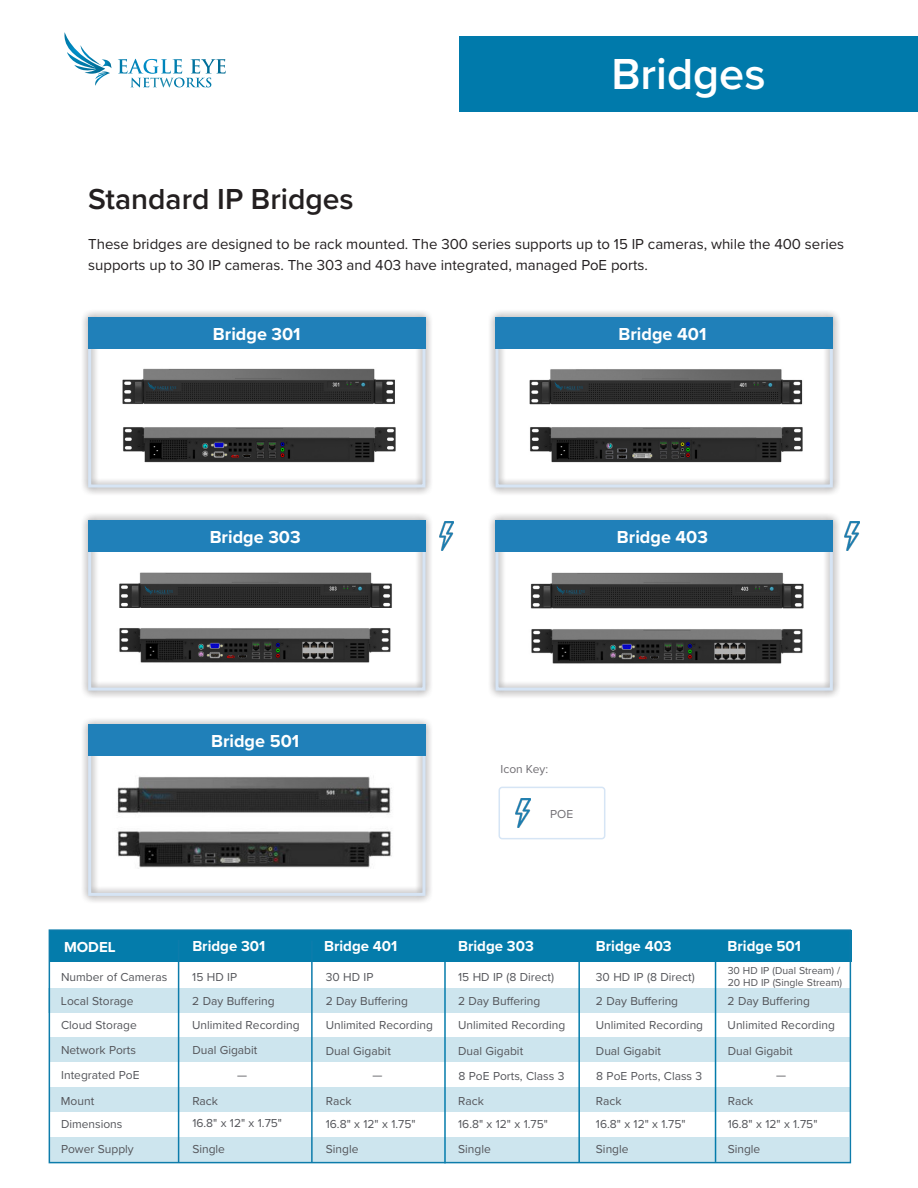
<style>
.page{position:relative;width:918px;height:1188px;background:#fff}
.page>*{position:absolute;margin:0;border:0;box-sizing:border-box;transform-origin:0 0}
.t1{font:600 45px "Proxima Nova";color:#fff}
.t2{font:600 30px "Proxima Nova";color:#231f20}
.t3{font:700 18px "Proxima Nova";color:#fff}
.t4{font:15px/21px "Proxima Nova";color:#231f20}
.t5{font:700 15px "Proxima Nova";color:#fff}
.t6{font:12px "Proxima Nova";color:#54555a}
.t7{font:12px "Proxima Nova";color:#706e73}
.t8{font:10.5px/12px "Proxima Nova";color:#54555a}
</style>
<div class="page">
<div style="left:80px;top:309px;width:354px;height:187px;background:#231f20;opacity:.75"></div>
<div style="left:88px;top:317px;width:337px;height:171px;border:3px solid #d6e4f4"></div>
<div style="left:88px;top:317px;width:337px;height:32px;background:#2080b9"></div>
<div style="left:487px;top:309px;width:354px;height:187px;background:#231f20;opacity:.75"></div>
<div style="left:496px;top:317px;width:337px;height:171px;border:3px solid #d6e4f4"></div>
<div style="left:496px;top:317px;width:337px;height:32px;background:#2080b9"></div>
<div style="left:80px;top:512px;width:354px;height:187px;background:#231f20;opacity:.75"></div>
<div style="left:88px;top:520px;width:337px;height:171px;border:3px solid #d6e4f4"></div>
<div style="left:88px;top:520px;width:337px;height:32px;background:#2080b9"></div>
<div style="left:487px;top:512px;width:354px;height:187px;background:#231f20;opacity:.75"></div>
<div style="left:496px;top:520px;width:337px;height:171px;border:3px solid #d6e4f4"></div>
<div style="left:496px;top:520px;width:337px;height:32px;background:#2080b9"></div>
<img style="left:113px;top:352px;width:293px;height:67px">
<img style="left:109px;top:407px;width:293px;height:67px">
<img style="left:520px;top:352px;width:293px;height:67px">
<img style="left:516px;top:407px;width:293px;height:67px">
<img style="left:109px;top:556px;width:293px;height:52px">
<img style="left:100px;top:608px;width:302px;height:61px">
<img style="left:521px;top:556px;width:293px;height:53px">
<img style="left:512px;top:609px;width:302px;height:61px">
<div style="left:499px;top:787px;width:106px;height:52px;border:2px solid #d6e5f5;border-radius:3px"></div>
<img style="left:515px;top:799px;width:15px;height:29px">
<img style="left:439px;top:522px;width:15px;height:29px">
<img style="left:845px;top:522px;width:15px;height:29px">
<div style="left:80px;top:717px;width:354px;height:187px;background:#231f20;opacity:.75"></div>
<div style="left:88px;top:726px;width:337px;height:170px;border:3px solid #d6e4f4"></div>
<div style="left:88px;top:724px;width:337px;height:32px;background:#2080b9"></div>
<img style="left:109px;top:760px;width:293px;height:64px">
<div style="left:49px;top:1138px;width:800px;height:24px;background:#cde5ee"></div>
<div style="left:49px;top:1038px;width:801px;height:24px;background:#cde5ee"></div>
<div style="left:50px;top:1087px;width:800px;height:25px;background:#cde5ee"></div>
<div style="left:49px;top:930px;width:802px;height:31px;background:#047cab"></div>
<div style="left:49px;top:988px;width:801px;height:25px;background:#cde5ee"></div>
<hr style="left:178px;top:940px;width:1px;height:223px;background:#0d7cab">
<hr style="left:444px;top:940px;width:2px;height:223px;background:#047cab">
<hr style="left:578px;top:940px;width:2px;height:223px;background:#047cab">
<hr style="left:311px;top:941px;width:2px;height:222px;background:#0d7cab">
<hr style="left:715px;top:939px;width:1px;height:223px;background:#047cab">
<div style="left:49px;top:929px;width:802px;height:234px;border:2px solid #0d7cab"></div>
<img style="left:109px;top:824px;width:293px;height:45px">
<div style="left:459px;top:36px;width:459px;height:75px;background:#007aab"></div>
<img style="left:118px;top:59px;width:41px;height:15px">
<img style="left:161px;top:59px;width:10px;height:15px">
<img style="left:173px;top:59px;width:9px;height:15px">
<img style="left:191px;top:59px;width:35px;height:15px">
<svg style="left:131px;top:78px;width:80px;height:9px"></svg>
<svg style="left:105px;top:59px;width:7px;height:9px"></svg>
<img style="left:64px;top:32px;width:41px;height:42px">
<img style="left:95px;top:72px;width:15px;height:14px">
<p class="t2" style="left:88px;top:177px;width:267px">Standard IP Bridges</p>
<p class="t1" style="left:611px;top:40px;width:156px">Bridges</p>
<p class="t4" style="left:88px;top:233px;width:757px">These bridges are designed to be rack mounted. The 300 series supports up to 15 IP cameras, while the 400 series supports up to 30 IP cameras. The 303 and 403 have integrated, managed PoE ports.</p>
<p class="t3" style="left:213px;top:320px;width:89px">Bridge 301</p>
<p class="t3" style="left:619px;top:320px;width:89px">Bridge 401</p>
<p class="t3" style="left:210px;top:523px;width:92px">Bridge 303</p>
<p class="t3" style="left:617px;top:523px;width:93px">Bridge 403</p>
<p class="t3" style="left:211px;top:727px;width:90px">Bridge 501</p>
<p class="t7" style="left:501px;top:760px;width:49px">Icon Key:</p>
<p class="t7" style="left:550px;top:805px;width:25px">POE</p>
<p class="t5" style="left:64px;top:936px;width:53px">MODEL</p>
<p class="t5" style="left:324px;top:934px;width:75px">Bridge 401</p>
<p class="t5" style="left:458px;top:934px;width:77px">Bridge 303</p>
<p class="t5" style="left:596px;top:934px;width:77px">Bridge 403</p>
<p class="t5" style="left:192px;top:934px;width:75px">Bridge 301</p>
<p class="t5" style="left:728px;top:934px;width:75px">Bridge 501</p>
<p class="t6" style="left:61px;top:968px;width:108px">Number of Cameras</p>
<p class="t6" style="left:192px;top:968px;width:46px">15 HD IP</p>
<p class="t6" style="left:326px;top:968px;width:49px">30 HD IP</p>
<p class="t6" style="left:458px;top:968px;width:97px">15 HD IP (8 Direct)</p>
<p class="t6" style="left:596px;top:968px;width:100px">30 HD IP (8 Direct)</p>
<p class="t8" style="left:728px;top:964px;width:116px">30 HD IP (Dual Stream) /<br>20 HD IP (Single Stream)</p>
<p class="t6" style="left:61px;top:992px;width:74px">Local Storage</p>
<p class="t6" style="left:192px;top:992px;width:84px">2 Day Buffering</p>
<p class="t6" style="left:61px;top:1016px;width:77px">Cloud Storage</p>
<p class="t6" style="left:192px;top:1016px;width:109px">Unlimited Recording</p>
<p class="t6" style="left:326px;top:992px;width:84px">2 Day Buffering</p>
<p class="t6" style="left:326px;top:1016px;width:109px">Unlimited Recording</p>
<p class="t6" style="left:458px;top:992px;width:84px">2 Day Buffering</p>
<p class="t6" style="left:458px;top:1016px;width:109px">Unlimited Recording</p>
<p class="t6" style="left:596px;top:992px;width:84px">2 Day Buffering</p>
<p class="t6" style="left:596px;top:1016px;width:109px">Unlimited Recording</p>
<p class="t6" style="left:728px;top:992px;width:84px">2 Day Buffering</p>
<p class="t6" style="left:728px;top:1016px;width:109px">Unlimited Recording</p>
<p class="t6" style="left:61px;top:1041px;width:76px">Network Ports</p>
<p class="t6" style="left:192px;top:1041px;width:67px">Dual Gigabit</p>
<p class="t6" style="left:326px;top:1042px;width:67px">Dual Gigabit</p>
<p class="t6" style="left:458px;top:1042px;width:67px">Dual Gigabit</p>
<p class="t6" style="left:596px;top:1042px;width:67px">Dual Gigabit</p>
<p class="t6" style="left:728px;top:1042px;width:67px">Dual Gigabit</p>
<p class="t6" style="left:61px;top:1066px;width:80px">Integrated PoE</p>
<p class="t6" style="left:237px;top:1066px;width:11px">—</p>
<p class="t6" style="left:372px;top:1066px;width:11px">—</p>
<p class="t6" style="left:458px;top:1067px;width:108px">8 PoE Ports, Class 3</p>
<p class="t6" style="left:596px;top:1067px;width:108px">8 PoE Ports, Class 3</p>
<p class="t6" style="left:776px;top:1066px;width:11px">—</p>
<p class="t6" style="left:61px;top:1092px;width:35px">Mount</p>
<p class="t6" style="left:192px;top:1092px;width:27px">Rack</p>
<p class="t6" style="left:326px;top:1092px;width:27px">Rack</p>
<p class="t6" style="left:458px;top:1092px;width:27px">Rack</p>
<p class="t6" style="left:596px;top:1092px;width:27px">Rack</p>
<p class="t6" style="left:728px;top:1092px;width:27px">Rack</p>
<p class="t6" style="left:61px;top:1115px;width:63px">Dimensions</p>
<p class="t6" style="left:61px;top:1140px;width:74px">Power Supply</p>
<p class="t6" style="left:192px;top:1114px;width:91px">16.8" x 12" x 1.75"</p>
<p class="t6" style="left:192px;top:1140px;width:34px">Single</p>
<p class="t6" style="left:326px;top:1115px;width:91px">16.8" x 12" x 1.75"</p>
<p class="t6" style="left:326px;top:1140px;width:34px">Single</p>
<p class="t6" style="left:458px;top:1115px;width:91px">16.8" x 12" x 1.75"</p>
<p class="t6" style="left:458px;top:1140px;width:34px">Single</p>
<p class="t6" style="left:596px;top:1115px;width:91px">16.8" x 12" x 1.75"</p>
<p class="t6" style="left:596px;top:1140px;width:34px">Single</p>
<p class="t6" style="left:728px;top:1115px;width:91px">16.8" x 12" x 1.75"</p>
<p class="t6" style="left:728px;top:1140px;width:34px">Single</p>
</div>
